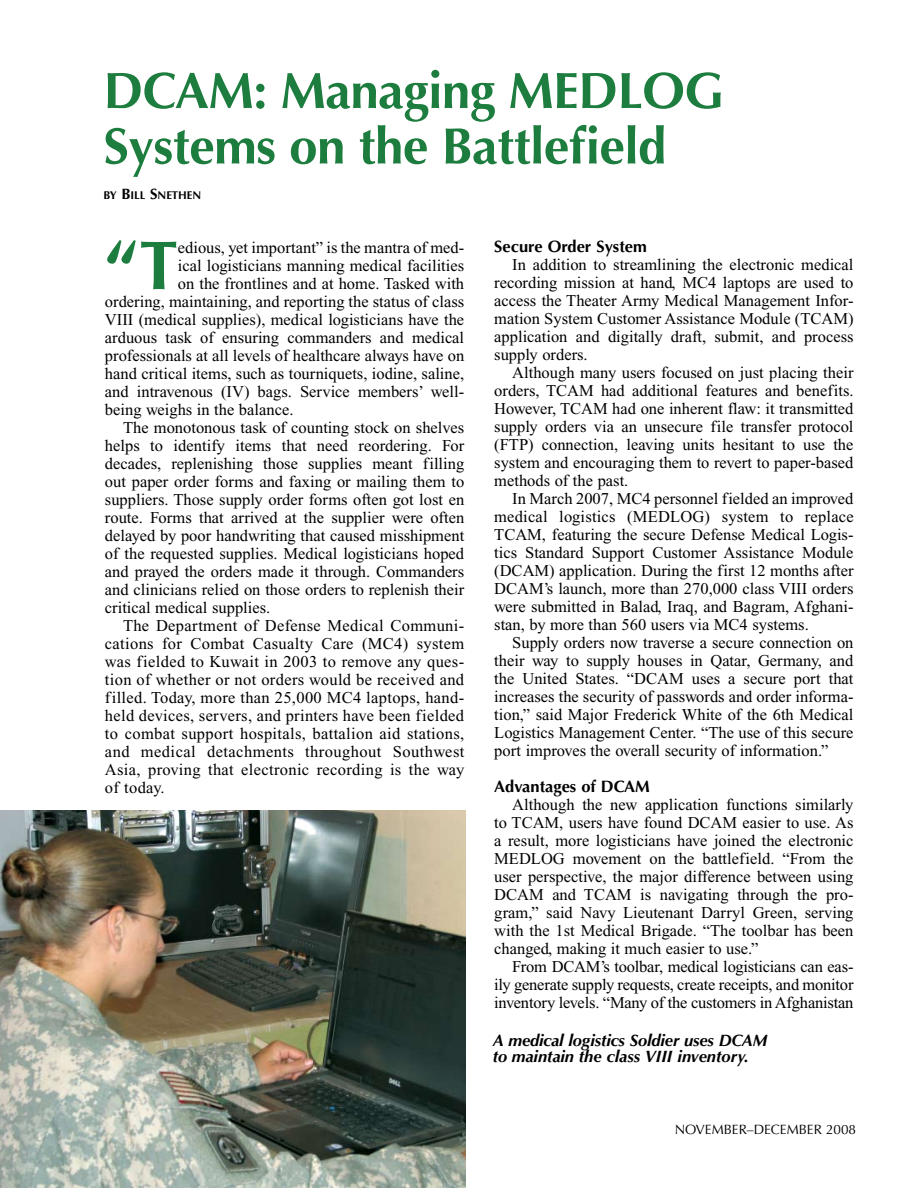
<style>
.page{position:relative;width:918px;height:1188px;background:#fff}
.page>*{position:absolute;margin:0;border:0;box-sizing:border-box;transform-origin:0 0}
.t1{font:700 69px "Optima LT Std";color:#1c7d3e}
.t2{font:700 51px/55.5px "Optima LT Std";letter-spacing:-.01em;color:#1c7d3e}
.t3{font:16.5px/18px "Times New Roman";color:#000;text-align:justify}
.t4{font:16.5px "Times New Roman";letter-spacing:.02em;color:#000}
.t5{font:italic 700 16.5px/16.5px "Optima LT Std";letter-spacing:-.01em;color:#000}
.t6{font:16.5px "Times New Roman";letter-spacing:.025em;color:#000}
.t7{font:700 16.5px "Optima LT Std";color:#000}
.t8{font:13.5px "Optima LT Std";color:#000}
.t9{font:700 11.25px "Optima LT Std";color:#000}
.s1{font-size:15px}
</style>
<div class="page">
<img style="left:0;top:810px;width:466px;height:378px">
<h2 class="t2" style="left:103px;top:64px;width:622px">DCAM: Managing MEDLOG<br>Systems on the Battlefield</h2>
<p class="t9" style="left:103px;top:189px;width:99px">BY <span class="s1">B</span>ILL <span class="s1">S</span>NETHEN</p>
<h1 class="t1" style="left:105px;top:225px;width:74px">“T</h1>
<p class="t3" style="left:178px;top:239px;width:288px">edious, yet important” is the mantra of med-</p>
<p class="t3" style="left:178px;top:257px;width:288px">ical logisticians manning medical facilities</p>
<p class="t3" style="left:178px;top:275px;width:288px">on the frontlines and at home. Tasked with</p>
<p class="t3" style="left:105px;top:293px;width:361px">ordering, maintaining, and reporting the status of class</p>
<p class="t3" style="left:105px;top:311px;width:361px">VIII (medical supplies), medical logisticians have the</p>
<p class="t3" style="left:105px;top:329px;width:361px">arduous task of ensuring commanders and medical</p>
<p class="t3" style="left:105px;top:347px;width:361px">professionals at all levels of healthcare always have on</p>
<p class="t3" style="left:105px;top:365px;width:361px">hand critical items, such as tourniquets, iodine, saline,</p>
<p class="t3" style="left:105px;top:383px;width:361px">and intravenous (IV) bags. Service members’ well-</p>
<p class="t3" style="left:105px;top:401px;width:190px">being weighs in the balance.</p>
<p class="t3" style="left:123px;top:419px;width:343px">The monotonous task of counting stock on shelves</p>
<p class="t3" style="left:105px;top:437px;width:361px">helps to identify items that need reordering. For</p>
<p class="t3" style="left:105px;top:455px;width:361px">decades, replenishing those supplies meant filling</p>
<p class="t3" style="left:105px;top:473px;width:361px">out paper order forms and faxing or mailing them to</p>
<p class="t3" style="left:105px;top:491px;width:361px">suppliers. Those supply order forms often got lost en</p>
<p class="t3" style="left:105px;top:509px;width:361px">route. Forms that arrived at the supplier were often</p>
<p class="t3" style="left:105px;top:527px;width:361px">delayed by poor handwriting that caused misshipment</p>
<p class="t3" style="left:105px;top:545px;width:361px">of the requested supplies. Medical logisticians hoped</p>
<p class="t3" style="left:105px;top:563px;width:361px">and prayed the orders made it through. Commanders</p>
<p class="t3" style="left:105px;top:581px;width:361px">and clinicians relied on those orders to replenish their</p>
<p class="t3" style="left:105px;top:599px;width:167px">critical medical supplies.</p>
<p class="t4" style="left:123px;top:617px;width:343px">The Department of Defense Medical Communi-</p>
<p class="t4" style="left:105px;top:635px;width:361px">cations for Combat Casualty Care (MC4) system</p>
<p class="t4" style="left:105px;top:653px;width:361px">was fielded to Kuwait in 2003 to remove any ques-</p>
<p class="t4" style="left:105px;top:671px;width:361px">tion of whether or not orders would be received and</p>
<p class="t4" style="left:105px;top:689px;width:361px">filled. Today, more than 25,000 MC4 laptops, hand-</p>
<p class="t4" style="left:105px;top:707px;width:361px">held devices, servers, and printers have been fielded</p>
<p class="t4" style="left:105px;top:725px;width:361px">to combat support hospitals, battalion aid stations,</p>
<p class="t6" style="left:105px;top:743px;width:361px">and medical detachments throughout Southwest</p>
<p class="t4" style="left:105px;top:761px;width:361px">Asia, proving that electronic recording is the way</p>
<p class="t3" style="left:105px;top:779px;width:61px">of today.</p>
<p class="t7" style="left:494px;top:237px;width:154px">Secure Order System</p>
<p class="t3" style="left:494px;top:256px;width:361px;text-indent:18px">In addition to streamlining the electronic medical recording mission at hand, MC4 laptops are used to access the Theater Army Medical Management Infor&shy;mation System Customer Assistance Module (TCAM) application and digitally draft, submit, and process supply orders.</p>
<p class="t3" style="left:494px;top:364px;width:361px;text-indent:18px">Although many users focused on just placing their orders, TCAM had additional features and benefits.<br>However, TCAM had one inherent flaw: it transmitted supply orders via an unsecure file transfer protocol (FTP) connection, leaving units hesitant to use the system and encouraging them to revert to paper-based methods of the past.</p>
<p class="t3" style="left:494px;top:490px;width:361px;text-indent:18px">In March 2007, MC4 personnel fielded an improved medical logistics (MEDLOG) system to replace TCAM, featuring the secure Defense Medical Logis&shy;tics Standard Support Customer Assistance Module (DCAM) application. During the first 12 months after DCAM’s launch, more than 270,000 class VIII orders were submitted in Balad, Iraq, and Bagram, Afghani&shy;stan, by more than 560 users via MC4 systems.</p>
<p class="t3" style="left:494px;top:634px;width:361px;text-indent:18px">Supply orders now traverse a secure connection on their way to supply houses in Qatar, Germany, and the United States. “DCAM uses a secure port that increases the security of passwords and order informa&shy;tion,” said Major Frederick White of the 6th Medical Logistics Management Center. “The use of this secure port improves the overall security of information.”</p>
<p class="t7" style="left:494px;top:777px;width:157px">Advantages of DCAM</p>
<p class="t3" style="left:494px;top:796px;width:361px;text-indent:18px">Although the new application functions similarly to TCAM, users have found DCAM easier to use. As a result, more logisticians have joined the electronic MEDLOG movement on the battlefield. “From the user perspective, the major difference between using DCAM and TCAM is navigating through the pro&shy;gram,” said Navy Lieutenant Darryl Green, serving with the 1st Medical Brigade. “The toolbar has been changed, making it much easier to use.”</p>
<p class="t3" style="left:494px;top:958px;width:361px;text-indent:18px">From DCAM’s toolbar, medical logisticians can eas&shy;ily generate supply requests, create receipts, and monitor inventory levels. “Many of the customers in Afghanistan</p>
<p class="t5" style="left:493px;top:1032px;width:276px">A medical logistics Soldier uses DCAM to maintain the class VIII inventory.</p>
<p class="t8" style="left:675px;top:1121px;width:10px">NOVEMBER</p>
<p class="t8" style="left:747px;top:1121px;width:17px">–DECEMBER</p>
<p class="t8" style="left:826px;top:1121px;width:32px">2008</p>
</div>
